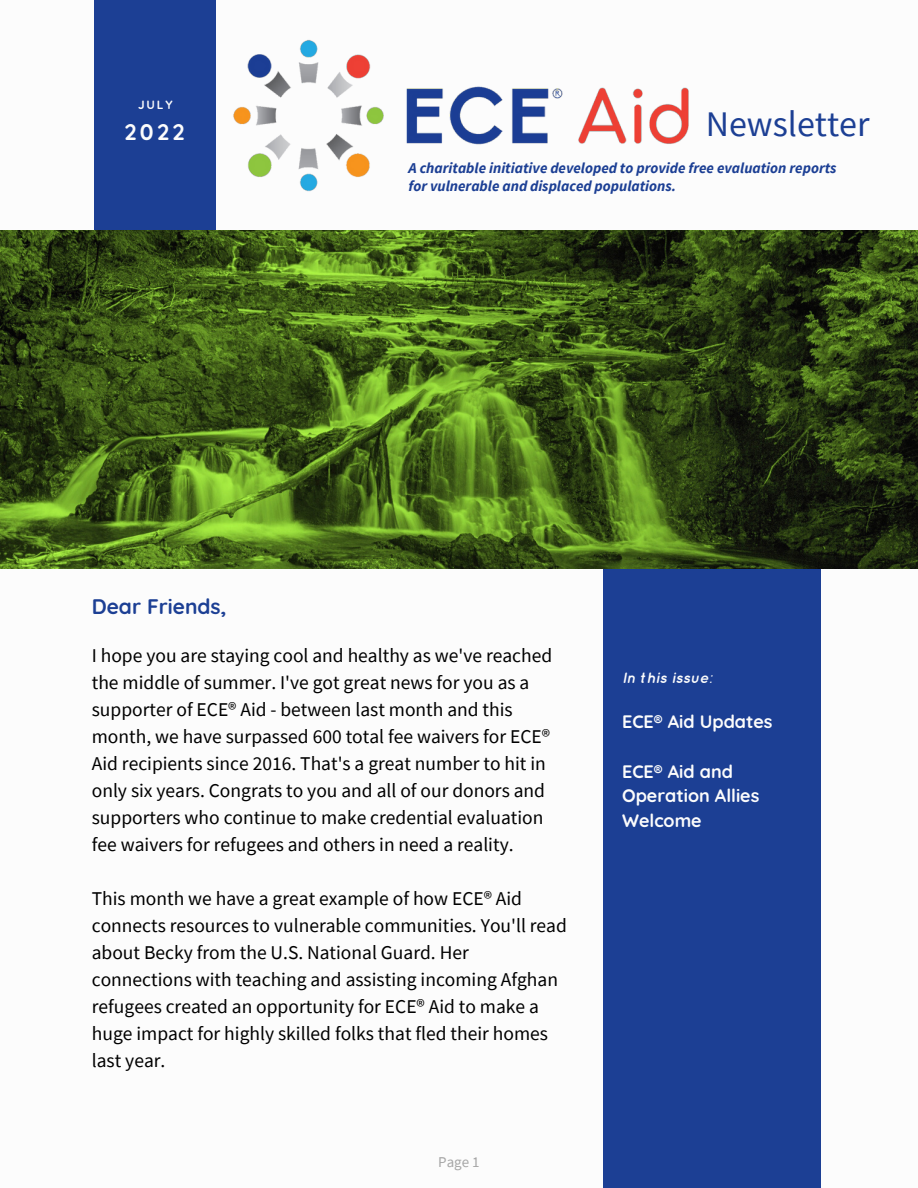
<style>
.page{position:relative;width:918px;height:1188px;background:#fff}
.page>*{position:absolute;margin:0;border:0;box-sizing:border-box;transform-origin:0 0}
.t1{font:36px "Source Sans Pro";color:#1c3f94}
.t2{font:700 22.5px "Quicksand";color:#fcfcfc}
.t3{font:700 21px "Quicksand";color:#1c3f94}
.t4{font:19.5px/27px "Source Sans Pro";color:#000}
.t5{font:700 18px/24.8px "Quicksand";color:#fcfcfc}
.t6{font:italic 700 15px/18px "Source Sans Pro";color:#1c3f94}
.t7{font:italic 700 15px "Quicksand";color:#fcfcfc}
.t8{font:15px "Source Sans Pro";color:#a6a6a6}
.t9{font:700 12px "Quicksand";color:#fcfcfc}
</style>
<div class="page">
<div style="left:95px;top:0;width:121px;height:248px;background:#1c3f94"></div>
<div style="left:604px;top:560px;width:217px;height:628px;background:#1c3f94"></div>
<img style="left:233px;top:39px;width:456px;height:153px">
<img style="left:0;top:231px;width:918px;height:337px">
<p class="t9" style="left:138px;top:97px;width:36px">JULY</p>
<p class="t2" style="left:124px;top:118px;width:62px">2022</p>
<h1 class="t1" style="left:706px;top:101px;width:165px">Newsletter</h1>
<p class="t6" style="left:408px;top:159px;width:430px">A charitable initiative developed to provide free evaluation reports for vulnerable and displaced populations.</p>
<p class="t3" style="left:92px;top:593px;width:136px">Dear Friends,</p>
<p class="t4" style="left:92px;top:642px;width:462px">I hope you are staying cool and healthy as we've reached the middle of summer. I've got great news for you as a supporter of ECE® Aid - between last month and this month, we have surpassed 600 total fee waivers for ECE® Aid recipients since 2016. That's a great number to hit in only six years. Congrats to you and all of our donors and supporters who continue to make credential evaluation fee waivers for refugees and others in need a reality.</p>
<p class="t4" style="left:92px;top:885px;width:477px">This month we have a great example of how ECE® Aid connects resources to vulnerable communities. You'll read about Becky from the U.S. National Guard. Her connections with teaching and assisting incoming Afghan refugees created an opportunity for ECE® Aid to make a huge impact for highly skilled folks that fled their homes last year.</p>
<p class="t8" style="left:438px;top:1152px;width:43px">Page 1</p>
<p class="t7" style="left:622px;top:669px;width:92px">In this issue:</p>
<p class="t5" style="left:622px;top:709px;width:152px">ECE® Aid Updates</p>
<p class="t5" style="left:622px;top:758px;width:139px">ECE® Aid and<br>Operation Allies<br>Welcome</p>
</div>
